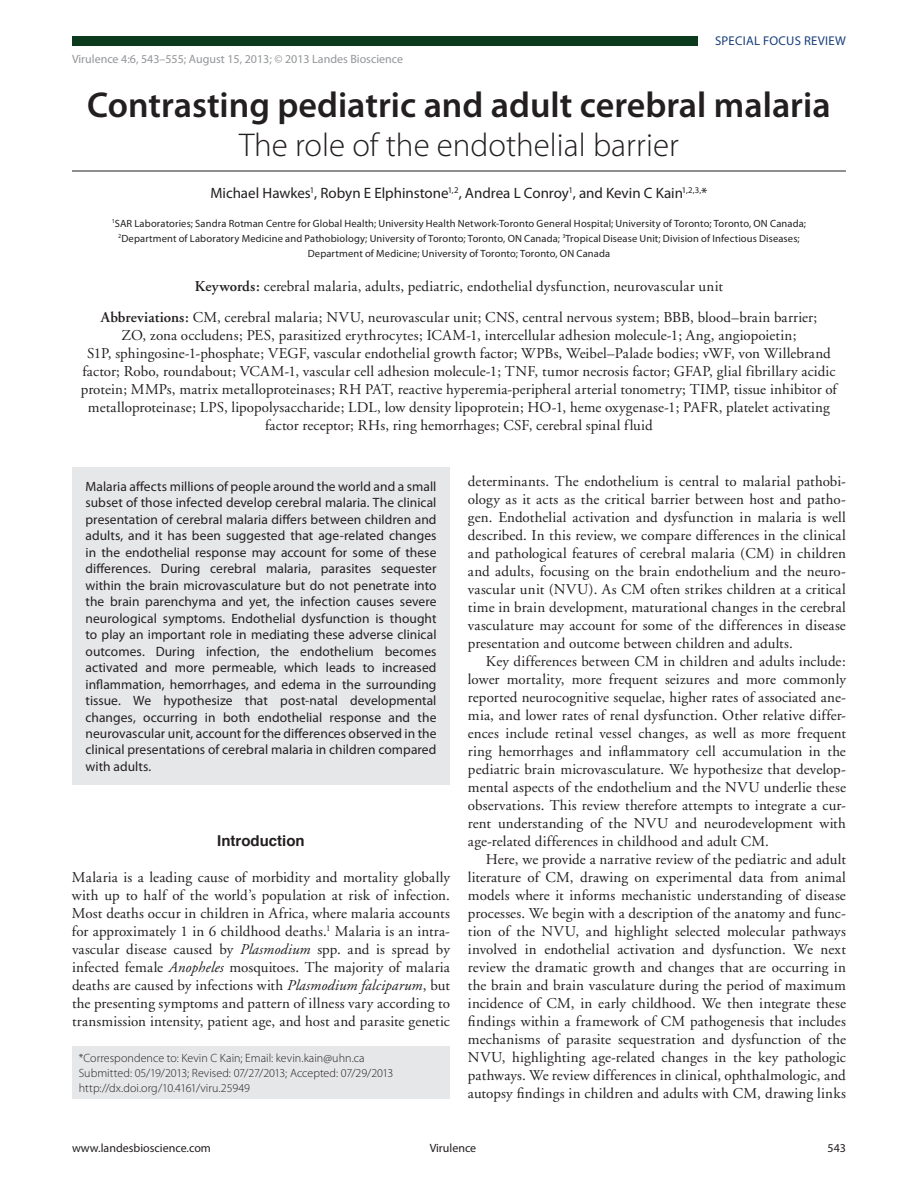
<style>
.page{position:relative;width:918px;height:1188px;background:#fff}
.page>*{position:absolute;margin:0;border:0;box-sizing:border-box;transform-origin:0 0}
.t1{font:600 36px "Myriad Pro";color:#231f20}
.t2{font:300 33px "Myriad Pro";color:#231f20}
.t3{font:15px/18px "Adobe Garamond";letter-spacing:.01em;color:#231f20;text-align:justify}
.t4{font:15px "Myriad Pro";color:#231f20}
.t5{font:700 15px "Helvetica";color:#231f20}
.t6{font:13.5px/16.5px "Myriad Pro";color:#231f20;text-align:justify}
.t7{font:12.75px "Myriad Pro";letter-spacing:.02em;color:#193f7c}
.t8{font:300 12px/15px "Myriad Pro";color:#231f20}
.t9{font:12px "Myriad Pro";color:#939598}
.t10{font:12px "Myriad Pro";color:#231f20}
.t11{font:10.5px/15px "Myriad Pro";letter-spacing:.01em;color:#231f20;text-align:center}
.s1{font-weight:600}
.s2{font-style:italic}
</style>
<div class="page">
<div style="left:72px;top:36px;width:626px;height:10px;background:#0b3b1c"></div>
<div style="left:72px;top:1046px;width:378px;height:52px;background:#e6e7e9"></div>
<div style="left:72px;top:467px;width:378px;height:318px;background:#e6e7e9"></div>
<hr style="left:72px;top:171px;width:774px;height:1px;background:#231f20">
<p class="t9" style="left:72px;top:52px;width:333px">Virulence 4:6, 543–555; August 15, 2013; © 2013 Landes Bioscience</p>
<p class="t7" style="left:715px;top:32px;width:132px">Special Focus Review</p>
<h1 class="t1" style="left:87px;top:82px;width:745px">Contrasting pediatric and adult cerebral malaria</h1>
<h2 class="t2" style="left:239px;top:125px;width:441px">The role of the endothelial barrier</h2>
<p class="t4" style="left:210px;top:184px;width:499px">Michael Hawkes<sup>1</sup>, Robyn E Elphinstone<sup>1,2</sup>, Andrea L Conroy<sup>1</sup>, and Kevin C Kain<sup>1,2,3,</sup>*</p>
<p class="t11" style="left:112px;top:215px;width:696px"><sup>1</sup>SAR Laboratories; Sandra Rotman Centre for Global Health; University Health Network-Toronto General Hospital; University of Toronto; Toronto, ON Canada;<br><sup>2</sup>Department of Laboratory Medicine and Pathobiology; University of Toronto; Toronto, ON Canada; <sup>3</sup>Tropical Disease Unit; Division of Infectious Diseases;<br>Department of Medicine; University of Toronto; Toronto, ON Canada</p>
<p class="t3" style="left:101px;top:271px;width:718px;line-height:31.5px;text-align:center"><span class="s1">Keywords:</span> cerebral malaria, adults, pediatric, endothelial dysfunction, neurovascular unit<br><span class="s1">Abbreviations:</span> CM, cerebral malaria; NVU, neurovascular unit; CNS, central nervous system; BBB, blood–brain barrier;</p>
<p class="t3" style="left:81px;top:327px;width:758px;text-align:center">ZO, zona occludens; PES, parasitized erythrocytes; ICAM-1, intercellular adhesion molecule-1; Ang, angiopoietin;<br>S1P, sphingosine-1-phosphate; VEGF, vascular endothelial growth factor; WPBs, Weibel–Palade bodies; vWF, von Willebrand factor; Robo, roundabout; VCAM-1, vascular cell adhesion molecule-1; TNF, tumor necrosis factor; GFAP, glial fibrillary acidic protein; MMPs, matrix metalloproteinases; RH PAT, reactive hyperemia-peripheral arterial tonometry; TIMP, tissue inhibitor of metalloproteinase; LPS, lipopolysaccharide; LDL, low density lipoprotein; HO-1, heme oxygenase-1; PAFR, platelet activating factor receptor; RHs, ring hemorrhages; CSF, cerebral spinal fluid</p>
<p class="t6" style="left:86px;top:478px;width:353px">Malaria affects millions of people around the world and a small subset of those infected develop cerebral malaria. The clinical presentation of cerebral malaria differs between children and adults, and it has been suggested that age-related changes in the endothelial response may account for some of these differences. During cerebral malaria, parasites sequester within the brain microvasculature but do not penetrate into the brain parenchyma and yet, the infection causes severe neurological symptoms. Endothelial dysfunction is thought to play an important role in mediating these adverse clinical outcomes. During infection, the endothelium becomes activated and more permeable, which leads to increased inflammation, hemorrhages, and edema in the surrounding tissue. We hypothesize that post-natal developmental changes, occurring in both endothelial response and the neurovascular unit, account for the differences observed in the clinical presentations of cerebral malaria in children compared with adults.</p>
<p class="t5" style="left:217px;top:829px;width:89px">Introduction</p>
<p class="t3" style="left:72px;top:869px;width:380px">Malaria is a leading cause of morbidity and mortality globally with up to half of the world’s population at risk of infection.<br>Most deaths occur in children in Africa, where malaria accounts for approximately 1 in 6 childhood deaths.<sup>1</sup> Malaria is an intra&shy;vascular disease caused by <span class="s2">Plasmodium</span> spp. and is spread by infected female <span class="s2">Anopheles</span> mosquitoes. The majority of malaria deaths are caused by infections with <span class="s2">Plasmodium falciparum</span>, but the presenting symptoms and pattern of illness vary according to transmission intensity, patient age, and host and parasite genetic</p>
<p class="t8" style="left:79px;top:1050px;width:316px">*Correspondence to: Kevin C Kain; Email: kevin.kain@uhn.ca<br>Submitted: 05/19/2013; Revised: 07/27/2013; Accepted: 07/29/2013 http://dx.doi.org/10.4161/viru.25949</p>
<p class="t3" style="left:468px;top:473px;width:380px">determinants. The endothelium is central to malarial pathobi&shy;ology as it acts as the critical barrier between host and patho&shy;gen. Endothelial activation and dysfunction in malaria is well described. In this review, we compare differences in the clinical and pathological features of cerebral malaria (CM) in children and adults, focusing on the brain endothelium and the neuro&shy;vascular unit (NVU). As CM often strikes children at a critical time in brain development, maturational changes in the cerebral vasculature may account for some of the differences in disease presentation and outcome between children and adults.</p>
<p class="t3" style="left:468px;top:653px;width:380px;text-indent:18px">Key differences between CM in children and adults include: lower mortality, more frequent seizures and more commonly reported neurocognitive sequelae, higher rates of associated ane&shy;mia, and lower rates of renal dysfunction. Other relative differ&shy;ences include retinal vessel changes, as well as more frequent ring hemorrhages and inflammatory cell accumulation in the pediatric brain microvasculature. We hypothesize that develop&shy;mental aspects of the endothelium and the NVU underlie these observations. This review therefore attempts to integrate a cur&shy;rent understanding of the NVU and neurodevelopment with age-related differences in childhood and adult CM.</p>
<p class="t3" style="left:468px;top:851px;width:380px;text-indent:18px">Here, we provide a narrative review of the pediatric and adult literature of CM, drawing on experimental data from animal models where it informs mechanistic understanding of disease processes. We begin with a description of the anatomy and func&shy;tion of the NVU, and highlight selected molecular pathways involved in endothelial activation and dysfunction. We next review the dramatic growth and changes that are occurring in the brain and brain vasculature during the period of maximum incidence of CM, in early childhood. We then integrate these findings within a framework of CM pathogenesis that includes mechanisms of parasite sequestration and dysfunction of the NVU, highlighting age-related changes in the key pathologic pathways. We review differences in clinical, ophthalmologic, and autopsy findings in children and adults with CM, drawing links</p>
<p class="t10" style="left:72px;top:1141px;width:140px">www.landesbioscience.com</p>
<p class="t10" style="left:430px;top:1141px;width:48px">Virulence</p>
<p class="t10" style="left:828px;top:1141px;width:20px">543</p>
</div>
